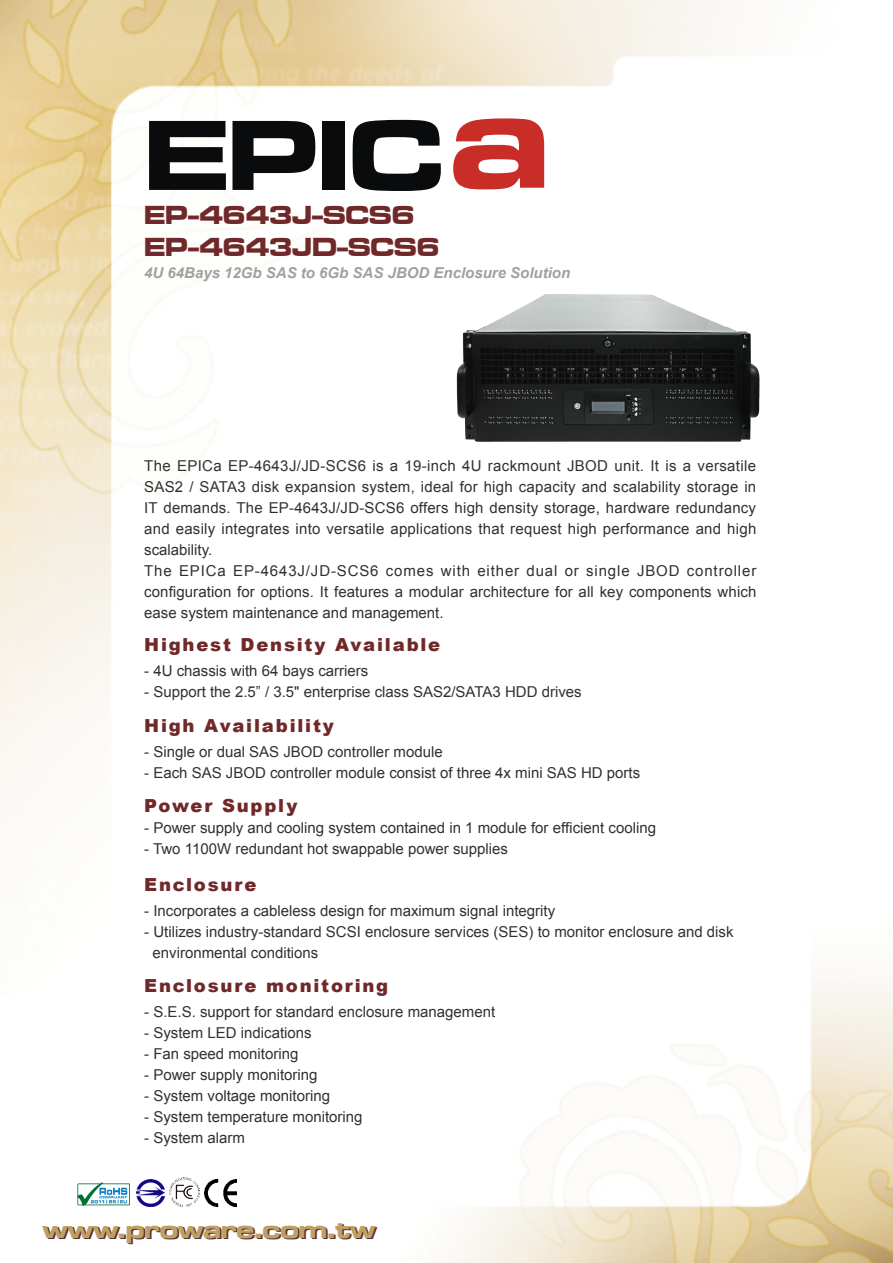
<style>
.page{position:relative;width:893px;height:1263px;background:#fff}
.page>*{position:absolute;margin:0;border:0;box-sizing:border-box;transform-origin:0 0}
.t1{font:103.5px "Microgramma D Bold Exte";color:#0a0b0c}
.t2{font:27px/32.4px "Microgramma D Bold Exte";color:#702829;scale:.96 1}
.t3{font:25.5px "Microgramma D Bold Exte";color:#592f34}
.t4{font:900 18px "Arial";letter-spacing:.1em;color:#702829}
.t5{font:15px/21px "Arial";color:#33302f}
.t6{font:italic 700 15px "Arial";color:#9fa0a0}
.s1{font-size:142.5px;color:#c82d28}
</style>
<div class="page">
<img style="left:0;top:0;width:893px;height:1263px">
<img style="left:136px;top:1179px;width:29px;height:27px">
<img style="left:204px;top:1179px;width:32px;height:27px">
<img style="left:169px;top:1178px;width:30px;height:29px">
<img style="left:77px;top:1182px;width:53px;height:23px">
<img style="left:456px;top:295px;width:305px;height:147px">
<h1 class="t1" style="left:144px;top:85px;width:407px">EPIC<span class="s1">a</span></h1>
<h2 class="t2" style="left:144px;top:198px;width:310px">EP-4643J-SCS6<br>EP-4643JD-SCS6</h2>
<p class="t6" style="left:144px;top:263px;width:427px">4U 64Bays 12Gb SAS to 6Gb SAS JBOD Enclosure Solution</p>
<p class="t5" style="left:144px;top:455px;width:614px">The EPICa EP-4643J/JD-SCS6 is a 19-inch 4U rackmount JBOD unit. It is a versatile SAS2 / SATA3 disk expansion system, ideal for high capacity and scalability storage in IT demands. The EP-4643J/JD-SCS6 offers high density storage, hardware redundancy and easily integrates into versatile applications that request high performance and high scalability.<br>The EPICa EP-4643J/JD-SCS6 comes with either dual or single JBOD controller configuration for options. It features a modular architecture for all key components which ease system maintenance and management.</p>
<p class="t4" style="left:144px;top:632px;width:298px">Highest Density Available</p>
<p class="t5" style="left:144px;top:660px;width:226px">- 4U chassis with 64 bays carriers</p>
<p class="t5" style="left:144px;top:681px;width:439px">- Support the 2.5” / 3.5" enterprise class SAS2/SATA3 HDD drives</p>
<p class="t4" style="left:144px;top:713px;width:191px">High Availability</p>
<p class="t5" style="left:144px;top:741px;width:300px">- Single or dual SAS JBOD controller module</p>
<p class="t5" style="left:144px;top:762px;width:498px">- Each SAS JBOD controller module consist of three 4x mini SAS HD ports</p>
<p class="t4" style="left:144px;top:792px;width:155px">Power Supply</p>
<p class="t5" style="left:144px;top:817px;width:513px">- Power supply and cooling system contained in 1 module for efficient cooling</p>
<p class="t5" style="left:144px;top:838px;width:365px">- Two 1100W redundant hot swappable power supplies</p>
<p class="t4" style="left:144px;top:872px;width:114px">Enclosure</p>
<p class="t5" style="left:144px;top:901px;width:412px">- Incorporates a cableless design for maximum signal integrity</p>
<p class="t5" style="left:153px;top:922px;width:583px;text-indent:-8px">- Utilizes industry-standard SCSI enclosure services (SES) to monitor enclosure and disk environmental conditions</p>
<p class="t4" style="left:144px;top:973px;width:246px">Enclosure monitoring</p>
<p class="t5" style="left:144px;top:1002px;width:352px">- S.E.S. support for standard enclosure management</p>
<p class="t5" style="left:144px;top:1023px;width:169px">- System LED indications</p>
<p class="t5" style="left:144px;top:1044px;width:156px">- Fan speed monitoring</p>
<p class="t5" style="left:144px;top:1065px;width:175px">- Power supply monitoring</p>
<p class="t5" style="left:144px;top:1086px;width:187px">- System voltage monitoring</p>
<p class="t5" style="left:144px;top:1107px;width:220px">- System temperature monitoring</p>
<p class="t5" style="left:144px;top:1128px;width:102px">- System alarm</p>
<h3 class="t3" style="left:44px;top:1213px;width:335px">www.proware.com.tw</h3>
</div>
